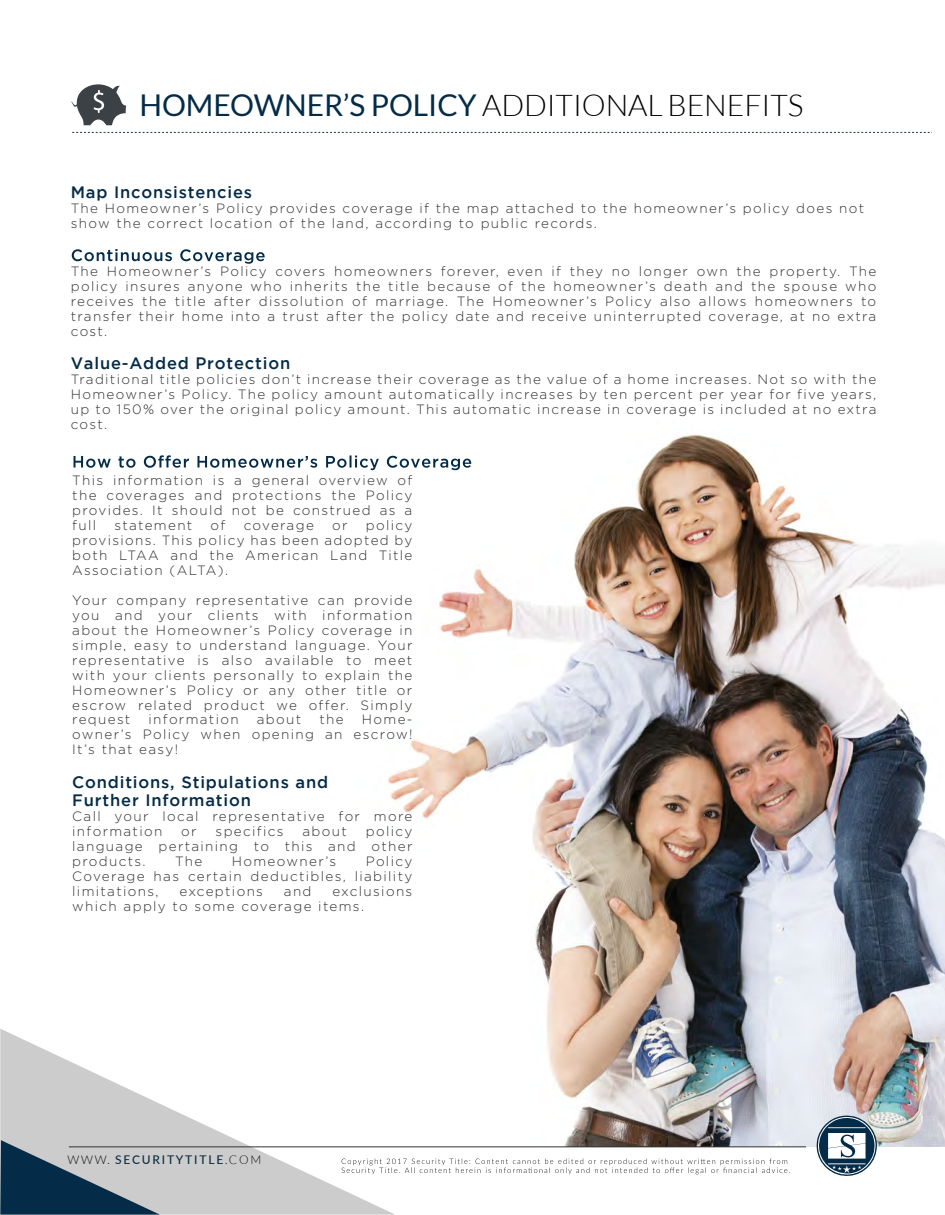
<style>
.page{position:relative;width:945px;height:1215px;background:#fff}
.page>*{position:absolute;margin:0;border:0;box-sizing:border-box;transform-origin:0 0}
.t1{font:300 30px "Lato";letter-spacing:-.005em;color:#000}
.t2{font:500 16.5px/18px "Gotham";letter-spacing:.05em;color:#042b47}
.t3{font:300 13.5px/15px "Gotham";letter-spacing:.1em;color:#313131;text-align:justify}
.t4{font:500 12px "Lato";letter-spacing:.15em;color:#042b47}
.s1{font-weight:400;color:#042b47}
.s2{font-weight:300;color:#000}
</style>
<div class="page">
<img style="left:371px;top:434px;width:574px;height:712px">
<svg style="left:72px;top:132px;width:860px;height:1px"></svg>
<svg style="left:70px;top:84px;width:56px;height:41px"></svg>
<svg style="left:72px;top:249px;width:193px;height:15px"></svg>
<svg style="left:0;top:1029px;width:395px;height:186px"></svg>
<svg style="left:0;top:1140px;width:160px;height:75px;background:#677b89"></svg>
<svg style="left:817px;top:1115px;width:60px;height:61px"></svg>
<hr style="left:69px;top:1146px;width:737px;height:1px;background:#333">
<svg style="left:342px;top:1159px;width:448px;height:15px"></svg>
<svg style="left:74px;top:455px;width:397px;height:15px"></svg>
<h1 class="t1" style="left:139px;top:89px;width:665px"><span class="s1">HOMEOWNER’S POLICY</span> ADDITIONAL BENEFITS</h1>
<p class="t2" style="left:71px;top:183px;width:183px">Map Inconsistencies</p>
<p class="t3" style="left:71px;top:201px;width:795px">The Homeowner’s Policy provides coverage if the map attached to the homeowner’s policy does not show the correct location of the land, according to public records.</p>
<p class="t3" style="left:71px;top:264px;width:807px">The Homeowner’s Policy covers homeowners forever, even if they no longer own the property. The policy insures anyone who inherits the title because of the homeowner’s death and the spouse who receives the title after dissolution of marriage. The Homeowner’s Policy also allows homeowners to transfer their home into a trust after the policy date and receive uninterrupted coverage, at no extra cost.</p>
<p class="t2" style="left:71px;top:354px;width:221px">Value-Added Protection</p>
<p class="t3" style="left:71px;top:372px;width:807px">Traditional title policies don’t increase their coverage as the value of a home increases. Not so with the Homeowner’s Policy. The policy amount automatically increases by ten percent per year for five years, up to 150% over the original policy amount. This automatic increase in coverage is included at no extra cost.</p>
<p class="t3" style="left:72px;top:472px;width:342px">This information is a general overview of the coverages and protections the Policy provides. It should not be construed as a full</p>
<p class="t3" style="left:114px;top:517px;width:79px">statement</p>
<p class="t3" style="left:211px;top:517px;width:16px">of</p>
<p class="t3" style="left:244px;top:517px;width:72px">coverage</p>
<p class="t3" style="left:332px;top:517px;width:17px">or</p>
<p class="t3" style="left:72px;top:517px;width:342px;text-indent:293px">policy provisions. This policy has been adopted by both LTAA and the American Land Title Association (ALTA).</p>
<p class="t3" style="left:72px;top:592px;width:342px">Your company representative can provide you and your clients with information about the Homeowner’s Policy coverage in simple, easy to understand language. Your representative is also available to meet with your clients personally to explain the Homeowner’s Policy or any other title or escrow related product we offer. Simply request</p>
<p class="t3" style="left:149px;top:712px;width:92px">information</p>
<p class="t3" style="left:257px;top:712px;width:46px">about</p>
<p class="t3" style="left:319px;top:712px;width:26px">the</p>
<p class="t3" style="left:72px;top:712px;width:342px;text-indent:290px">Home&shy;owner’s Policy when opening an escrow!<br>It’s that easy!</p>
<p class="t2" style="left:72px;top:772px;width:257px">Conditions, Stipulations and<br>Further Information</p>
<p class="t3" style="left:72px;top:808px;width:342px">Call your local representative for more information</p>
<p class="t3" style="left:181px;top:823px;width:17px">or</p>
<p class="t3" style="left:216px;top:823px;width:69px">specifics</p>
<p class="t3" style="left:303px;top:823px;width:46px">about</p>
<p class="t3" style="left:72px;top:823px;width:342px;text-indent:294px">policy language pertaining to this and other products.</p>
<p class="t3" style="left:72px;top:853px;width:342px;text-indent:293px">Policy Coverage has certain deductibles, liability limitations,</p>
<p class="t3" style="left:175px;top:853px;width:29px">The</p>
<p class="t3" style="left:232px;top:853px;width:106px">Homeowner’s</p>
<p class="t3" style="left:72px;top:883px;width:342px;text-indent:260px">exclusions which apply to some coverage items.</p>
<p class="t3" style="left:180px;top:883px;width:85px">exceptions</p>
<p class="t3" style="left:284px;top:883px;width:29px">and</p>
<p class="t4" style="left:67px;top:1151px;width:195px"><span class="s2">WWW.</span> SECURITYTITLE<span class="s2">.COM</span></p>
</div>
